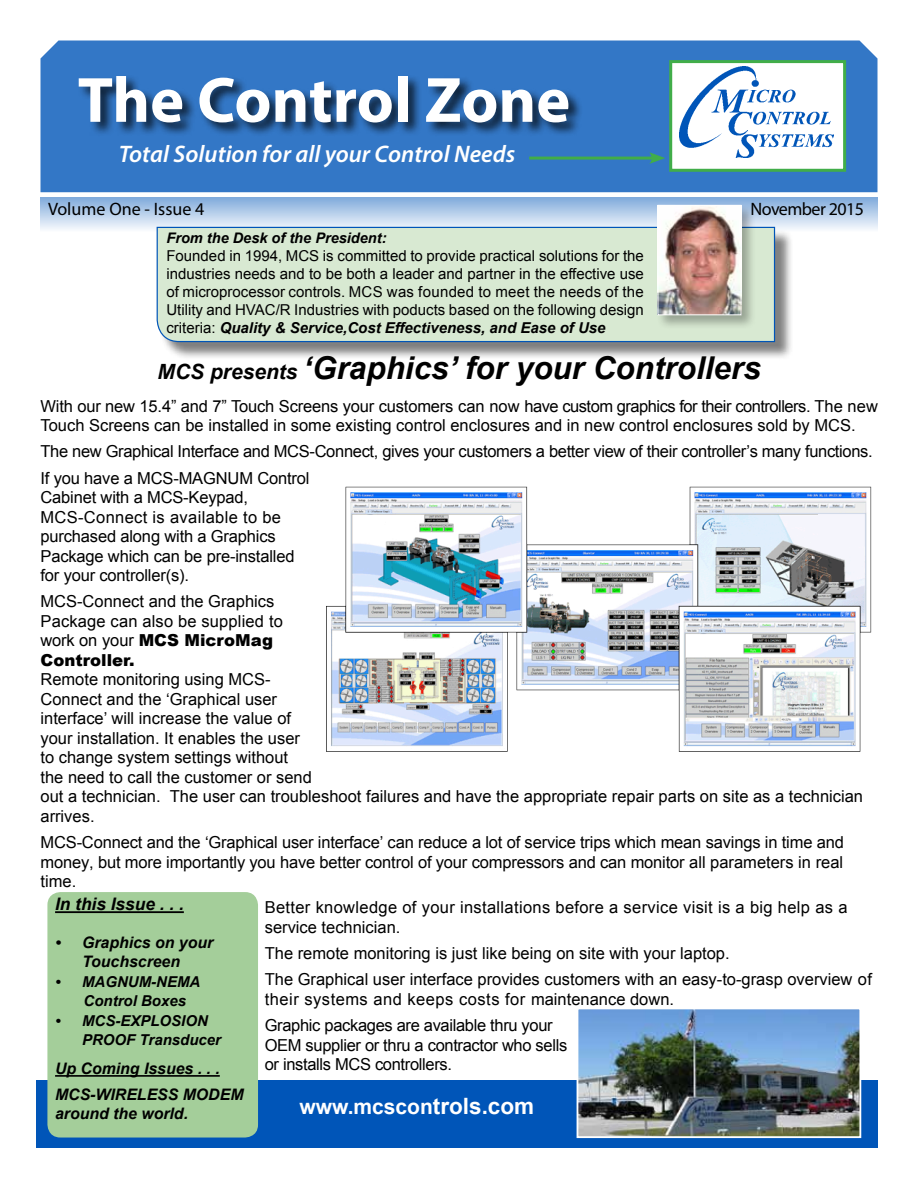
<style>
.page{position:relative;width:918px;height:1188px;background:#fff}
.page>*{position:absolute;margin:0;border:0;box-sizing:border-box;transform-origin:0 0}
.t1{font:700 64.5px "Myriad Pro";color:#fff}
.t2{font:italic 700 31.5px "Arial";color:#000}
.t3{font:italic 600 24px "Myriad Pro";color:#fff}
.t4{font:700 21px "Arial";color:#fff}
.t5{font:18px "Myriad Pro";color:#000}
.t6{font:18px "Myriad Pro";letter-spacing:-.03em;color:#000}
.t7{font:italic 700 17.25px "Arial";color:#000}
.t8{font:16.5px/19.5px "Arial";color:#000}
.t9{font:16.5px/26.2px "Arial";letter-spacing:-.02em;color:#000}
.t10{font:16.5px/19.5px "Arial";letter-spacing:.02em;color:#000}
.t11{font:italic 700 15.9px/19px "Arial";color:#000;text-align:center}
.t12{font:15px/18px "Arial";color:#000;text-align:justify}
.t13{font:italic 700 15px/19.5px "Arial";color:#000}
.t14{font:italic 700 14.55px "Arial";color:#000}
.s1{font-weight:700;font-style:italic}
.s2{font-size:21px}
.s3{font-weight:900}
.s4{font-size:22.5px}
</style>
<div class="page">
<div style="left:40px;top:40px;width:838px;height:152px;background:#3377c6"></div>
<div style="left:671px;top:62px;width:174px;height:108px;background:#fff"></div>
<img style="left:679px;top:66px;width:155px;height:91px">
<div style="left:669px;top:60px;width:177px;height:112px;border:3px solid #41ad49"></div>
<div style="left:78px;top:74px;width:505px;height:63px;background:#000;opacity:.72"></div>
<hr style="left:529px;top:157px;width:126px;height:3px;background:#41ad49">
<svg style="left:649px;top:152px;width:16px;height:12px"></svg>
<div style="left:40px;top:198px;width:838px;height:34px;background:linear-gradient(to bottom,#82acdc,#f8fafd)"></div>
<div style="left:36px;top:1080px;width:842px;height:68px;background:#0055b8"></div>
<div style="left:47px;top:892px;width:211px;height:246px;background:#a4ce9a;border-radius:13px"></div>
<hr style="left:55px;top:911px;width:129px;height:2px;background:#000">
<hr style="left:55px;top:1075px;width:165px;height:2px;background:#000">
<img style="left:580px;top:1011px;width:278px;height:124px">
<div style="left:577px;top:1008px;width:284px;height:130px;border:2px solid #fff"></div>
<div style="left:159px;top:229px;width:635px;height:132px;background:#000;opacity:.5"></div>
<div style="left:156px;top:226px;width:620px;height:117px;background:#d8e9d2"></div>
<div style="left:656px;top:203px;width:100px;height:127px;background:#000;opacity:.3"></div>
<img style="left:659px;top:207px;width:81px;height:106px">
<div style="left:657px;top:205px;width:85px;height:110px;border:1px solid #fff"></div>
<img style="left:326px;top:486px;width:546px;height:266px">
<h1 class="t1" style="left:78px;top:58px;width:494px">The Control Zone</h1>
<h3 class="t3" style="left:119px;top:138px;width:398px">Total Solution for all your Control Needs</h3>
<p class="t5" style="left:48px;top:198px;width:158px">Volume One - Issue 4</p>
<p class="t6" style="left:750px;top:198px;width:115px">November 2015</p>
<p class="t14" style="left:166px;top:228px;width:222px">From the Desk of the President:</p>
<p class="t12" style="left:166px;top:247px;width:479px">Founded in 1994, MCS is committed to provide practical solutions for the industries needs and to be both a leader and partner in the effective use of microprocessor controls. MCS was founded to meet the needs of the Utility and HVAC/R Industries with poducts based on the following design criteria: <span class="s1">Quality &amp; Service,Cost Effectiveness, and Ease of Use</span></p>
<h2 class="t2" style="left:158px;top:347px;width:605px"><span class="s2">MCS presents</span> ‘Graphics’ for your Controllers</h2>
<p class="t8" style="left:40px;top:396px;width:839px">With our new 15.4” and 7” Touch Screens your customers can now have custom graphics for their controllers. The new<br>Touch Screens can be installed in some existing control enclosures and in new control enclosures sold by MCS.</p>
<p class="t9" style="left:40px;top:439px;width:834px">The new Graphical Interface and MCS-Connect, gives your customers a better view of their controller’s many functions.<br>If you have a MCS-MAGNUM Control</p>
<p class="t8" style="left:40px;top:488px;width:256px">Cabinet with a MCS-Keypad,<br>MCS-Connect is available to be purchased along with a Graphics<br>Package which can be pre-installed for your controller(s).</p>
<p class="t8" style="left:40px;top:592px;width:244px">MCS-Connect and the Graphics<br>Package can also be supplied to work on your <span class="s3">MCS MicroMag<br>Controller.</span></p>
<p class="t8" style="left:40px;top:670px;width:824px">Remote monitoring using MCS-<br>Connect and the ‘Graphical user<br>interface’ will increase the value of<br>your installation. It enables the user<br>to change system settings without<br>the need to call the customer or send<br>out a technician. The user can troubleshoot failures and have the appropriate repair parts on site as a technician arrives.</p>
<p class="t8" style="left:40px;top:833px;width:805px;text-align:justify">MCS-Connect and the ‘Graphical user interface’ can reduce a lot of service trips which mean savings in time and money, but more importantly you have better control of your compressors and can monitor all parameters in real time.</p>
<p class="t10" style="left:265px;top:898px;width:584px">Better knowledge of your installations before a service visit is a big help as a service technician.</p>
<p class="t8" style="left:265px;top:940px;width:609px;line-height:26.2px">The remote monitoring is just like being on site with your laptop.<br>The Graphical user interface provides customers with an easy-to-grasp overview of</p>
<p class="t8" style="left:265px;top:986px;width:411px;line-height:26.2px">their systems and keeps costs for maintenance down.<br>Graphic packages are available thru your</p>
<p class="t9" style="left:265px;top:1035px;width:304px;line-height:19.5px">OEM supplier or thru a contractor who sells or installs MCS controllers.</p>
<p class="t7" style="left:55px;top:893px;width:130px">In this Issue . . .</p>
<p class="t11" style="left:55px;top:934px;width:160px">• Graphics on your<br>Touchscreen</p>
<p class="t13" style="left:84px;top:972px;width:118px;text-indent:-28px">• MAGNUM-NEMA<br>Control Boxes</p>
<p class="t13" style="left:82px;top:1011px;width:140px;text-indent:-27px">• MCS-EXPLOSION<br>PROOF Transducer</p>
<p class="t11" style="left:55px;top:1056px;width:190px;line-height:25.8px;text-align:left">Up Coming Issues . . .<br>MCS-WIRELESS MODEM</p>
<p class="t11" style="left:55px;top:1104px;width:134px">around the world.</p>
<p class="t4" style="left:300px;top:1092px;width:236px">www.mcscon<span class="s4">trols.com</span></p>
</div>
